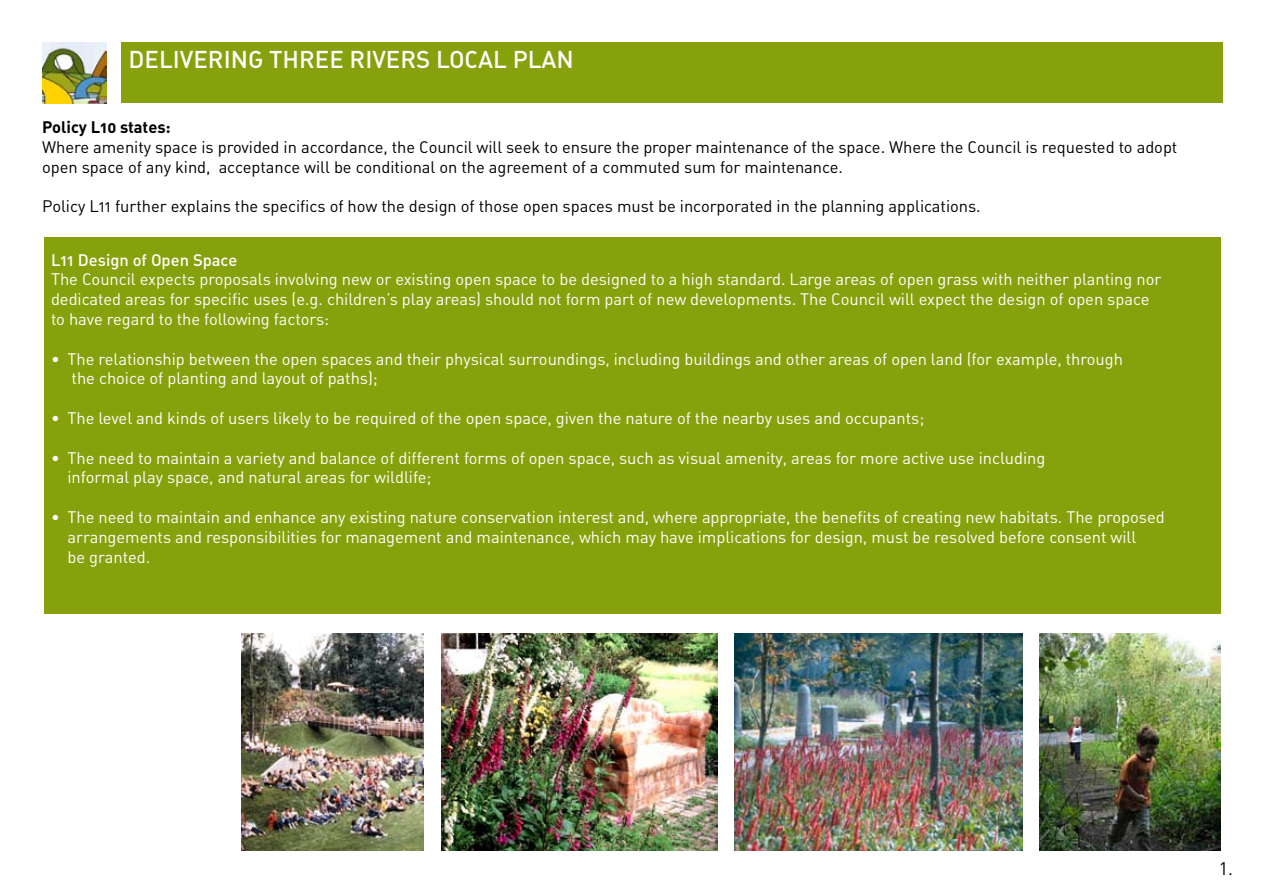
<style>
.page{position:relative;width:1263px;height:893px;background:#fff}
.page>*{position:absolute;margin:0;border:0;box-sizing:border-box;transform-origin:0 0}
.t1{font:24px "DIN Medium Alternate";color:#fff}
.t2{font:18px "DIN";color:#000}
.t3{font:16.5px/19.8px "DIN Regular Alternate";letter-spacing:-.005em;color:#fff}
.t4{font:16.5px/19.8px "DIN Regular Alternate";letter-spacing:-.005em;color:#000}
.t5{font:16.5px "DIN Medium Alternate";color:#fff}
.t6{font:16.5px "DIN Bold Alternate";letter-spacing:-.005em;color:#000}
</style>
<div class="page">
<img style="left:735px;top:634px;width:287px;height:216px">
<img style="left:441px;top:634px;width:277px;height:216px">
<img style="left:1040px;top:634px;width:180px;height:216px">
<img style="left:241px;top:634px;width:183px;height:216px">
<div style="left:44px;top:237px;width:1176px;height:377px;background:#86a10b"></div>
<img style="left:43px;top:43px;width:64px;height:60px">
<div style="left:121px;top:43px;width:1101px;height:60px;background:#86a10b"></div>
<h1 class="t1" style="left:129px;top:44px;width:447px">DELIVERING THREE RIVERS LOCAL PLAN</h1>
<p class="t6" style="left:42px;top:116px;width:130px">Policy L10 states:</p>
<p class="t4" style="left:42px;top:137px;width:1137px">Where amenity space is provided in accordance, the Council will seek to ensure the proper maintenance of the space. Where the Council is requested to adopt open space of any kind, acceptance will be conditional on the agreement of a commuted sum for maintenance.</p>
<p class="t4" style="left:42px;top:196px;width:940px">Policy L11 further explains the specifics of how the design of those open spaces must be incorporated in the planning applications.</p>
<p class="t5" style="left:51px;top:249px;width:188px">L11 Design of Open Space</p>
<p class="t3" style="left:51px;top:269px;width:1112px">The Council expects proposals involving new or existing open space to be designed to a high standard. Large areas of open grass with neither planting nor dedicated areas for specific uses (e.g. children’s play areas) should not form part of new developments. The Council will expect the design of open space to have regard to the following factors:</p>
<p class="t3" style="left:72px;top:348px;width:1053px;text-indent:-21px">• The relationship between the open spaces and their physical surroundings, including buildings and other areas of open land (for example, through the choice of planting and layout of paths);</p>
<p class="t3" style="left:51px;top:408px;width:875px">• The level and kinds of users likely to be required of the open space, given the nature of the nearby uses and occupants;</p>
<p class="t3" style="left:68px;top:447px;width:979px;text-indent:-16px">• The need to maintain a variety and balance of different forms of open space, such as visual amenity, areas for more active use including informal play space, and natural areas for wildlife;</p>
<p class="t3" style="left:68px;top:507px;width:1099px;text-indent:-16px">• The need to maintain and enhance any existing nature conservation interest and, where appropriate, the benefits of creating new habitats. The proposed arrangements and responsibilities for management and maintenance, which may have implications for design, must be resolved before consent will<br>be granted.</p>
<p class="t2" style="left:1219px;top:857px;width:16px">1.</p>
</div>
